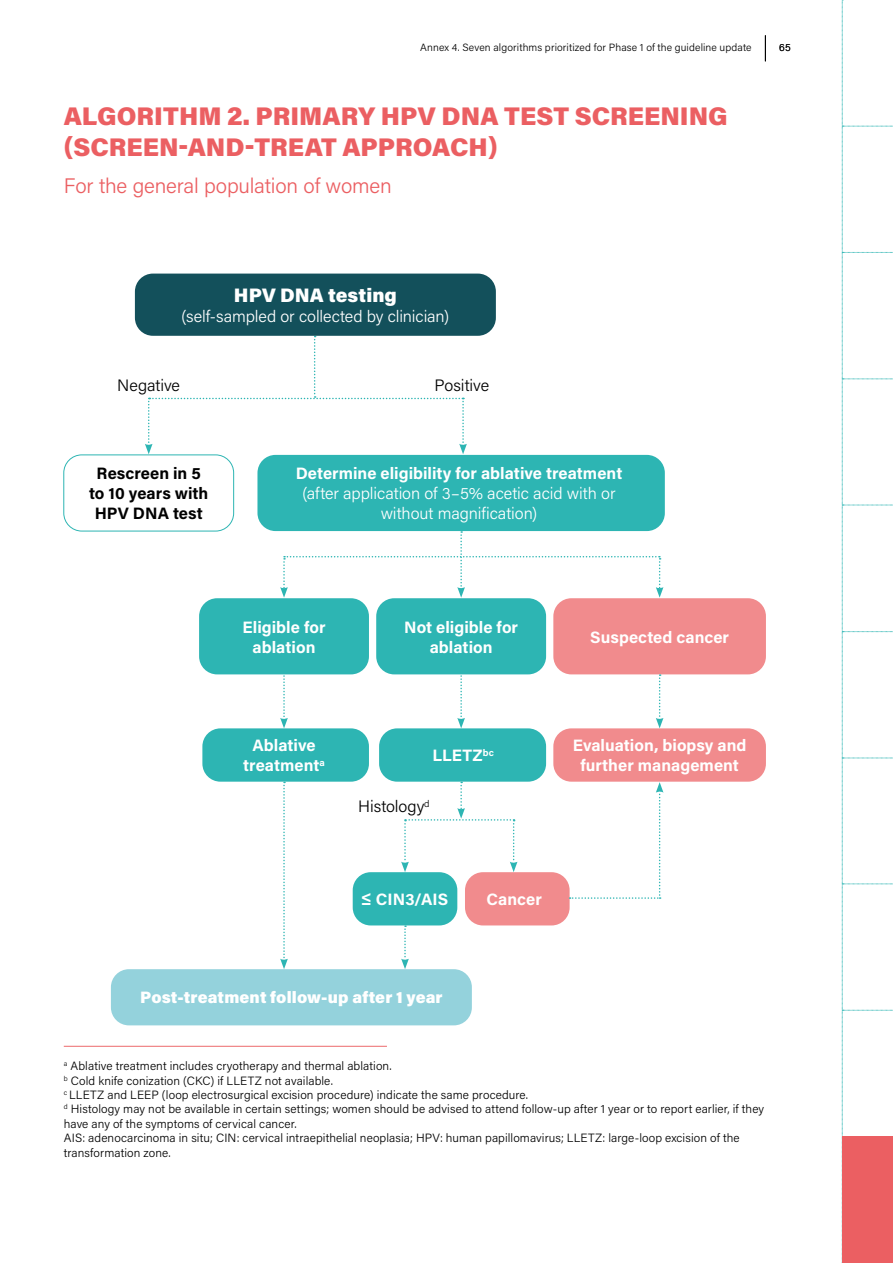
<style>
.page{position:relative;width:893px;height:1263px;background:#fff}
.page>*{position:absolute;margin:0;border:0;box-sizing:border-box;transform-origin:0 0}
.t1{font:25.5px/30.6px "Acumin Variable Concept";color:#eb5f62}
.t2{font:300 21px "Acumin Pro";letter-spacing:-.01em;color:#eb5f62}
.t3{font:19.5px "Acumin Variable Concept";color:#fff}
.t4{font:700 16.5px/19.8px "Acumin Pro";color:#fff;text-align:center}
.t5{font:300 16.5px/19.8px "Acumin Pro";letter-spacing:-.005em;color:#fff;text-align:center}
.t6{font:700 16.5px/19.8px "Acumin Pro";letter-spacing:.005em;color:#000;text-align:center}
.t7{font:16.5px "Acumin Variable Concept";letter-spacing:.005em;color:#fff}
.t8{font:300 16.5px "Acumin Pro";letter-spacing:-.005em;color:#000}
.t9{font:300 12px/14.4px "Acumin Pro";letter-spacing:.01em;color:#000}
.t10{font:300 10.5px "Acumin Pro";letter-spacing:.015em;color:#000}
.t11{font:700 9.6px "Acumin Pro";color:#fff}
</style>
<div class="page">
<svg style="left:842px;top:0;width:51px;height:1136px"></svg>
<svg style="left:765px;top:35px;width:1px;height:26px"></svg>
<div style="left:135px;top:274px;width:361px;height:62px;background:#13505b;border-radius:18px"></div>
<div style="left:111px;top:969px;width:361px;height:56px;background:#94d2dc;border-radius:18px"></div>
<div style="left:64px;top:455px;width:170px;height:76px;border:1px solid #2db5b3;border-radius:18px"></div>
<div style="left:257px;top:455px;width:408px;height:76px;background:#2db5b3;border-radius:18px"></div>
<div style="left:199px;top:598px;width:170px;height:76px;background:#2db5b3;border-radius:18px"></div>
<div style="left:376px;top:598px;width:170px;height:76px;background:#2db5b3;border-radius:18px"></div>
<div style="left:379px;top:728px;width:167px;height:54px;background:#2db5b3;border-radius:18px"></div>
<div style="left:202px;top:728px;width:167px;height:54px;background:#2db5b3;border-radius:18px"></div>
<div style="left:353px;top:872px;width:104px;height:53px;background:#2db5b3;border-radius:18px"></div>
<div style="left:465px;top:872px;width:105px;height:53px;background:#f18b8d;border-radius:18px"></div>
<div style="left:553px;top:598px;width:213px;height:76px;background:#f18b8d;border-radius:18px"></div>
<div style="left:553px;top:728px;width:213px;height:54px;background:#f18b8d;border-radius:18px"></div>
<svg style="left:280px;top:782px;width:8px;height:187px"></svg>
<svg style="left:656px;top:674px;width:7px;height:54px"></svg>
<svg style="left:401px;top:925px;width:8px;height:44px"></svg>
<svg style="left:570px;top:782px;width:93px;height:117px"></svg>
<svg style="left:457px;top:674px;width:8px;height:54px"></svg>
<svg style="left:280px;top:674px;width:8px;height:54px"></svg>
<svg style="left:401px;top:782px;width:116px;height:90px"></svg>
<svg style="left:145px;top:336px;width:322px;height:118px"></svg>
<svg style="left:280px;top:531px;width:383px;height:67px"></svg>
<div style="left:842px;top:1136px;width:51px;height:127px;background:#eb5f62"></div>
<hr style="left:64px;top:1046px;width:323px;height:1px;background:#eb5f62">
<p class="t10" style="left:420px;top:40px;width:333px">Annex 4. Seven algorithms prioritized for Phase 1 of the guideline update</p>
<p class="t10" style="left:779px;top:40px;width:13px">65</p>
<h1 class="t1" style="left:64px;top:100px;width:666px">ALGORITHM 2. PRIMARY HPV DNA TEST SCREENING (SCREEN-AND-TREAT APPROACH)</h1>
<h2 class="t2" style="left:64px;top:171px;width:329px">For the general population of women</h2>
<h3 class="t3" style="left:234px;top:282px;width:165px">HPV DNA testing</h3>
<h3 class="t5" style="left:182px;top:305px;width:269px">(self-sampled or collected by clinician)</h3>
<h3 class="t8" style="left:117px;top:374px;width:64px">Negative</h3>
<h3 class="t8" style="left:435px;top:374px;width:56px">Positive</h3>
<h3 class="t6" style="left:89px;top:463px;width:121px">Rescreen in 5 to 10 years with<br>HPV DNA test</h3>
<h3 class="t4" style="left:296px;top:463px;width:328px">Determine eligibility for ablative treatment</h3>
<h3 class="t5" style="left:302px;top:482px;width:315px">(after application of 3–5% acetic acid with or without magnification)</h3>
<h3 class="t4" style="left:242px;top:617px;width:85px">Eligible for ablation</h3>
<h3 class="t4" style="left:404px;top:617px;width:115px">Not eligible for ablation</h3>
<h3 class="t4" style="left:590px;top:627px;width:140px">Suspected cancer</h3>
<h3 class="t4" style="left:252px;top:735px;width:65px">Ablative</h3>
<h3 class="t4" style="left:243px;top:755px;width:83px">treatment<sup>a</sup></h3>
<p class="t11" style="left:483px;top:745px;width:13px">bc</p>
<h3 class="t4" style="left:432px;top:745px;width:52px">LLETZ</h3>
<h3 class="t8" style="left:358px;top:795px;width:73px">Histology<sup>d</sup></h3>
<h3 class="t4" style="left:361px;top:888px;width:89px">≤ CIN3/AIS</h3>
<h3 class="t4" style="left:486px;top:888px;width:57px">Cancer</h3>
<h3 class="t4" style="left:573px;top:735px;width:175px">Evaluation, biopsy and further management</h3>
<h3 class="t7" style="left:140px;top:986px;width:304px">Post-treatment follow-up after 1 year</h3>
<p class="t9" style="left:64px;top:1058px;width:702px"><sup>a</sup> Ablative treatment includes cryotherapy and thermal ablation.<br><sup>b</sup> Cold knife conization (CKC) if LLETZ not available.<br><sup>c</sup> LLETZ and LEEP (loop electrosurgical excision procedure) indicate the same procedure.<br><sup>d</sup> Histology may not be available in certain settings; women should be advised to attend follow-up after 1 year or to report earlier, if they have any of the symptoms of cervical cancer.<br>AIS: adenocarcinoma in situ; CIN: cervical intraepithelial neoplasia; HPV: human papillomavirus; LLETZ: large-loop excision of the transformation zone.</p>
</div>
